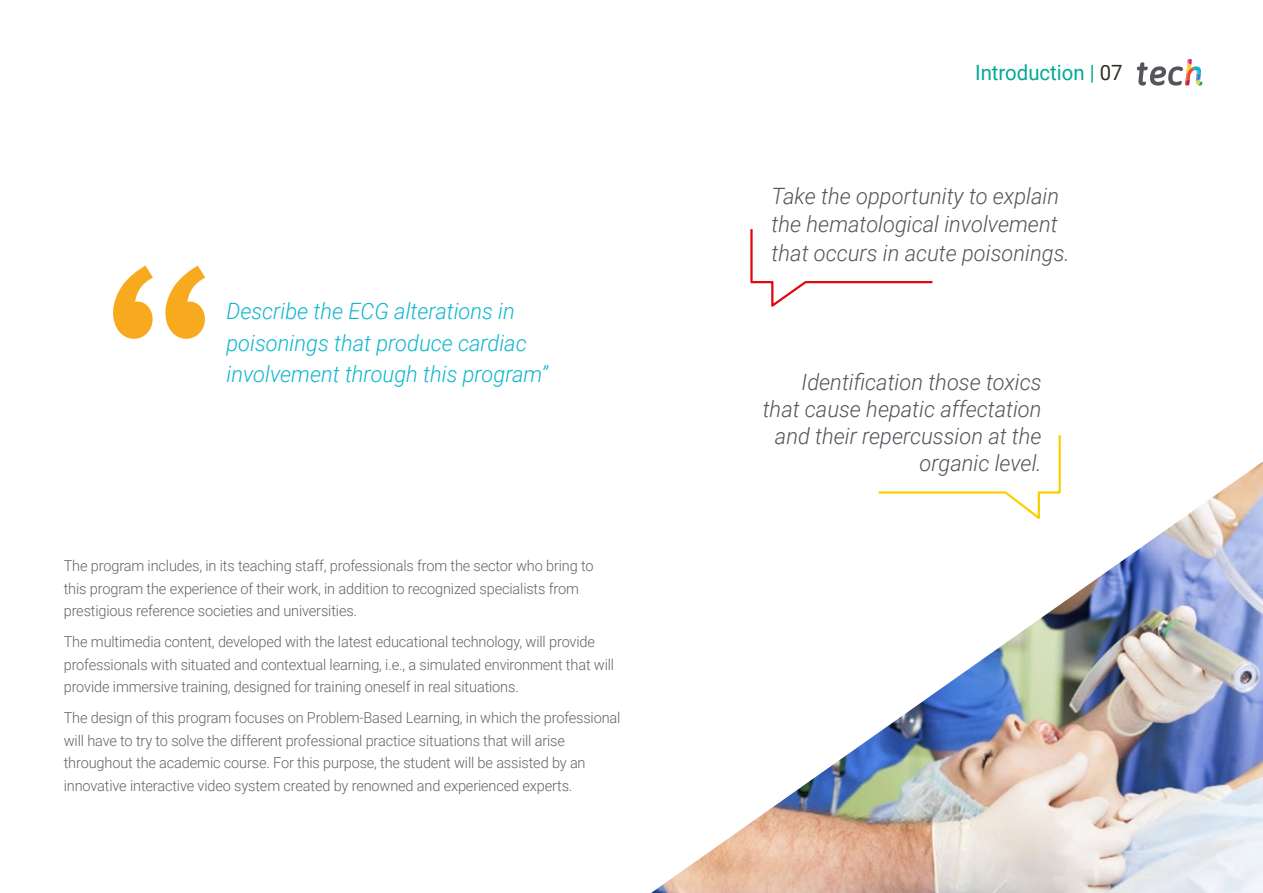
<style>
.page{position:relative;width:1263px;height:893px;background:#fff}
.page>*{position:absolute;margin:0;border:0;box-sizing:border-box;transform-origin:0 0}
.t1{font:italic 300 22.5px/27px "Roboto";color:#52555b;text-align:right}
.t2{font:italic 300 22.5px/31.5px "Roboto";color:#0fb6cf}
.t3{font:21px "Roboto";color:#00a996}
.t4{font:300 15px/22.5px "Roboto";letter-spacing:-.01em;color:#61646a}
.s1{color:#312e20}
</style>
<div class="page">
<svg style="left:113px;top:266px;width:92px;height:73px"></svg>
<svg style="left:1058px;top:435px;width:3px;height:26px"></svg>
<svg style="left:750px;top:229px;width:183px;height:78px"></svg>
<svg style="left:1137px;top:59px;width:65px;height:27px"></svg>
<img style="left:651px;top:461px;width:612px;height:432px">
<h1 class="t2" style="left:226px;top:294px;width:323px">Describe the ECG alterations in poisonings that produce cardiac involvement through this program”</h1>
<p class="t4" style="left:64px;top:554px;width:531px">The program includes, in its teaching staff, professionals from the sector who bring to this program the experience of their work, in addition to recognized specialists from prestigious reference societies and universities.</p>
<p class="t4" style="left:64px;top:630px;width:552px">The multimedia content, developed with the latest educational technology, will provide professionals with situated and contextual learning, i.e., a simulated environment that will provide immersive training, designed for training oneself in real situations.</p>
<p class="t4" style="left:64px;top:706px;width:558px">The design of this program focuses on Problem-Based Learning, in which the professional will have to try to solve the different professional practice situations that will arise throughout the academic course. For this purpose, the student will be assisted by an innovative interactive video system created by renowned and experienced experts.</p>
<h2 class="t3" style="left:975px;top:57px;width:149px">Introduction | <span class="s1">07</span></h2>
<h1 class="t1" style="left:772px;top:181px;width:300px;line-height:28.5px;text-align:left">Take the opportunity to explain the hematological involvement that occurs in acute poisonings.</h1>
<h1 class="t1" style="left:763px;top:368px;width:280px">Identification those toxics that cause hepatic affectation and their repercussion at the organic level.</h1>
</div>
